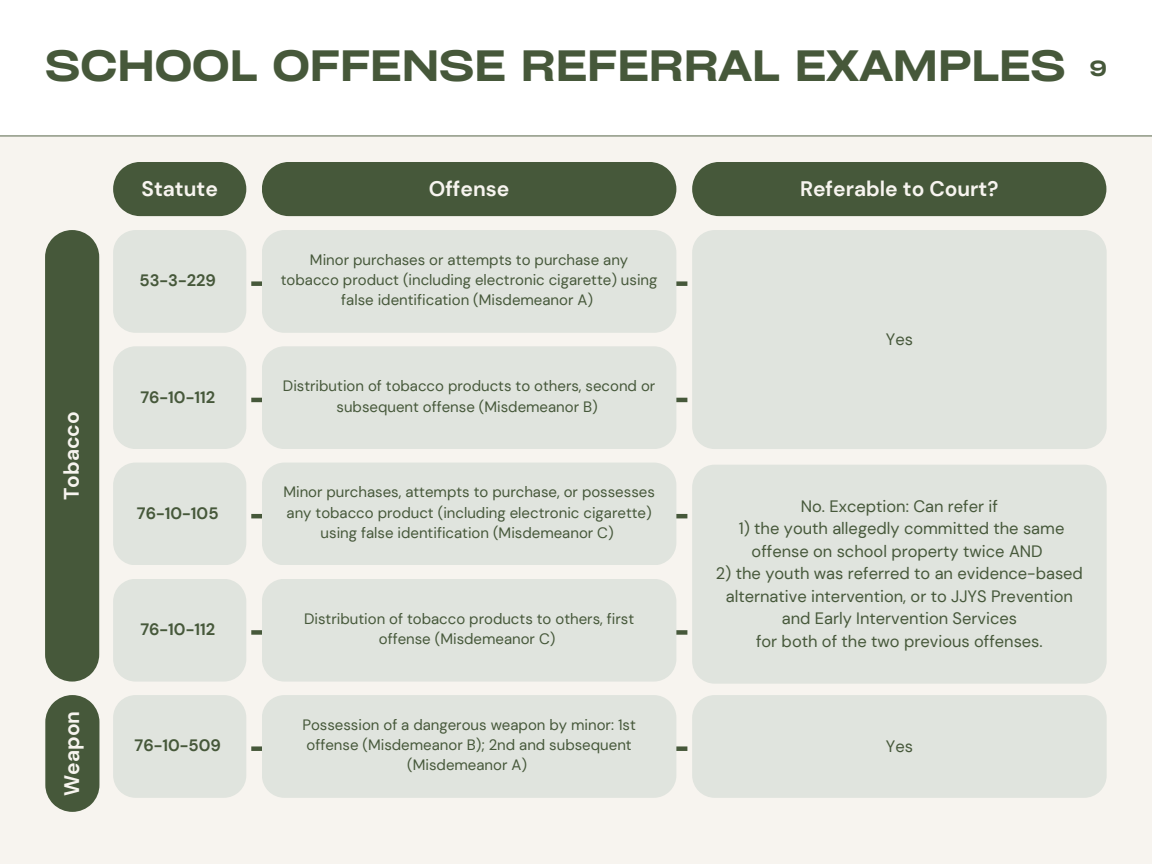
<style>
.page{position:relative;width:1152px;height:864px;background:#fff}
.page>*{position:absolute;margin:0;border:0;box-sizing:border-box;transform-origin:0 0}
.t1{font:600 expanded 42px "Cy Grotesk";color:#46583a}
.t2{font:700 21px "DM Sans";color:#f7f4ef}
.t3{font:600 expanded 21px "Cy Grotesk";color:#46583a}
.t4{font:16.5px/22.5px "DM Sans";color:#46583a;text-align:center}
.t5{font:700 16.5px "DM Sans";color:#46583a}
.t6{font:15px/20.2px "DM Sans";color:#46583a;text-align:center}
</style>
<div class="page">
<div style="left:0;top:135px;width:1152px;height:729px;background:#f7f4ef"></div>
<svg style="left:113px;top:230px;width:574px;height:103px"></svg>
<div style="left:262px;top:230px;width:414px;height:103px;background:#e0e4de"></div>
<div style="left:692px;top:230px;width:415px;height:219px;background:#e0e4de"></div>
<svg style="left:113px;top:162px;width:133px;height:54px;background:#556549"></svg>
<div style="left:262px;top:162px;width:414px;height:54px;background:#46583a"></div>
<div style="left:692px;top:162px;width:414px;height:54px;background:#46583a"></div>
<svg style="left:45px;top:230px;width:54px;height:452px;background:#4c5d40"></svg>
<hr style="left:0;top:135px;width:1152px;height:2px;background:#6b7961">
<svg style="left:113px;top:346px;width:574px;height:103px"></svg>
<div style="left:262px;top:346px;width:414px;height:103px;background:#e0e4de"></div>
<svg style="left:113px;top:463px;width:574px;height:102px"></svg>
<div style="left:262px;top:463px;width:414px;height:102px;background:#e0e4de"></div>
<svg style="left:113px;top:579px;width:574px;height:103px"></svg>
<div style="left:262px;top:579px;width:414px;height:103px;background:#e0e4de"></div>
<svg style="left:113px;top:695px;width:574px;height:103px"></svg>
<div style="left:262px;top:695px;width:414px;height:103px;background:#e0e4de"></div>
<div style="left:692px;top:465px;width:415px;height:219px;background:#e0e4de"></div>
<svg style="left:45px;top:695px;width:54px;height:117px;background:#58684c"></svg>
<div style="left:692px;top:695px;width:415px;height:103px;background:#e0e4de"></div>
<p class="t1" style="left:45px;top:39px;width:1022px">SCHOOL OFFENSE REFERRAL EXAMPLES</p>
<p class="t3" style="left:1090px;top:55px;width:19px">9</p>
<p class="t2" style="left:58px;top:500px;width:90px;rotate:-90deg">Tobacco</p>
<p class="t2" style="left:58px;top:796px;width:87px;rotate:-90deg">Weapon</p>
<p class="t2" style="left:141px;top:175px;width:78px">Statute</p>
<p class="t2" style="left:429px;top:175px;width:82px">Offense</p>
<p class="t2" style="left:800px;top:175px;width:200px">Referable to Court?</p>
<p class="t5" style="left:139px;top:270px;width:78px">53-3-229</p>
<p class="t6" style="left:281px;top:250px;width:378px">Minor purchases or attempts to purchase any tobacco product (including electronic cigarette) using false identification (Misdemeanor A)</p>
<p class="t5" style="left:140px;top:386px;width:76px">76-10-112</p>
<p class="t6" style="left:283px;top:376px;width:374px">Distribution of tobacco products to others, second or subsequent offense (Misdemeanor B)</p>
<p class="t5" style="left:137px;top:502px;width:83px">76-10-105</p>
<p class="t6" style="left:283px;top:482px;width:373px">Minor purchases, attempts to purchase, or possesses any tobacco product (including electronic cigarette) using false identification (Misdemeanor C)</p>
<p class="t5" style="left:140px;top:619px;width:76px">76-10-112</p>
<p class="t6" style="left:304px;top:609px;width:332px">Distribution of tobacco products to others, first offense (Misdemeanor C)</p>
<p class="t5" style="left:135px;top:735px;width:88px">76-10-509</p>
<p class="t6" style="left:302px;top:715px;width:335px">Possession of a dangerous weapon by minor: 1st offense (Misdemeanor B); 2nd and subsequent (Misdemeanor A)</p>
<p class="t4" style="left:886px;top:328px;width:29px">Yes</p>
<p class="t4" style="left:801px;top:495px;width:199px">No. Exception: Can refer if</p>
<p class="t4" style="left:739px;top:518px;width:327px">1) the youth allegedly committed the same offense on school property twice AND</p>
<p class="t4" style="left:716px;top:563px;width:369px">2) the youth was referred to an evidence-based alternative intervention, or to JJYS Prevention and Early Intervention Services</p>
<p class="t4" style="left:756px;top:630px;width:288px">for both of the two previous offenses.</p>
<p class="t4" style="left:886px;top:736px;width:29px">Yes</p>
</div>
